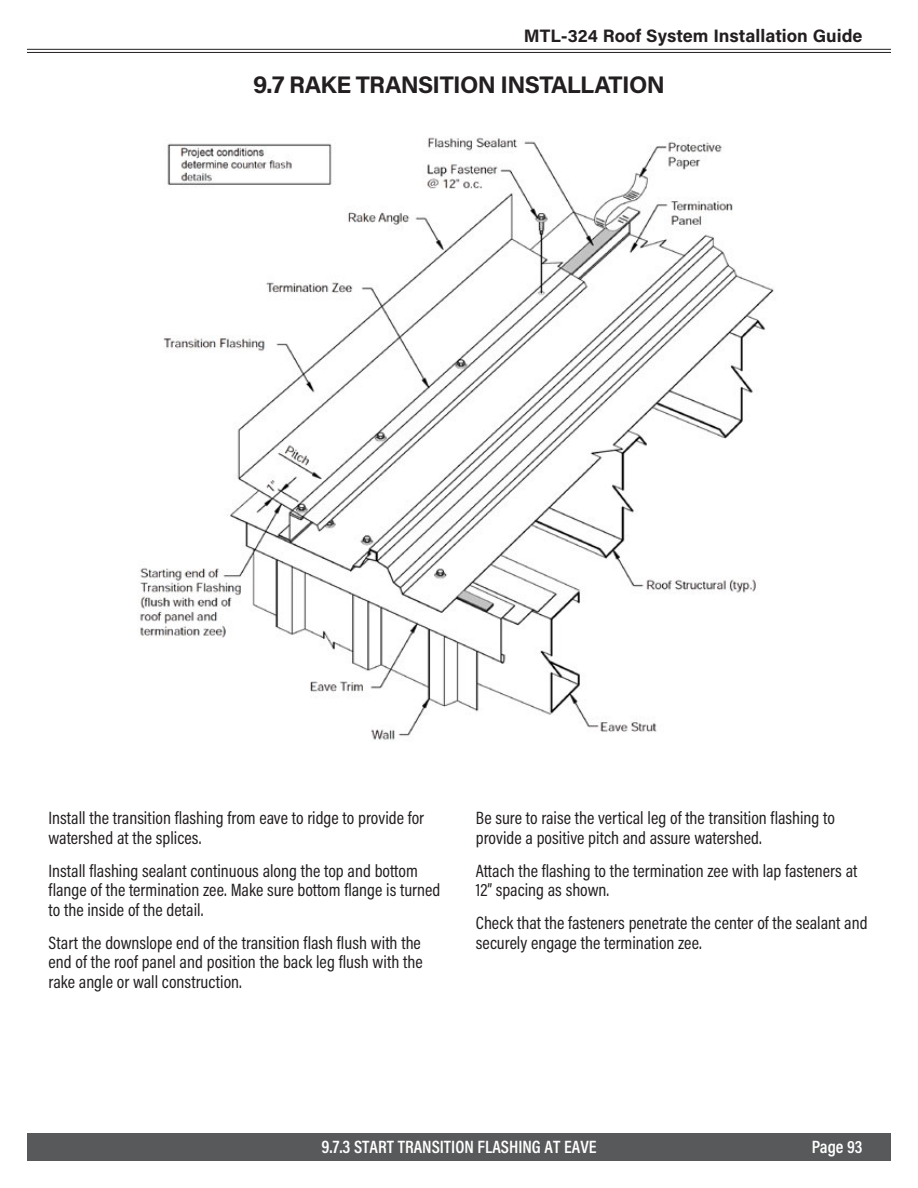
<style>
.page{position:relative;width:918px;height:1188px;background:#fff}
.page>*{position:absolute;margin:0;border:0;box-sizing:border-box;transform-origin:0 0}
.t1{font:700 24px "Acumin Pro";letter-spacing:-.025em;color:#231f20}
.t2{font:18px/19.5px "Acumin Pro Cond";color:#231f20}
.t3{font:600 18px "Acumin Pro Cond";color:#fff}
.t4{font:700 18px "Acumin Pro";color:#231f20}
</style>
<div class="page">
<div style="left:27px;top:1134px;width:864px;height:27px;background:#58595b"></div>
<hr style="left:27px;top:49px;width:864px;height:1px;background:#231f20">
<hr style="left:27px;top:52px;width:864px;height:1px;background:#231f20">
<img style="left:140px;top:137px;width:634px;height:604px">
<p class="t4" style="left:524px;top:23px;width:340px">MTL-324 Roof System Installation Guide</p>
<h1 class="t1" style="left:253px;top:68px;width:413px">9.7 RAKE TRANSITION INSTALLATION</h1>
<p class="t2" style="left:49px;top:808px;width:377px">Install the transition flashing from eave to ridge to provide for watershed at the splices.</p>
<p class="t2" style="left:49px;top:860px;width:393px">Install flashing sealant continuous along the top and bottom flange of the termination zee. Make sure bottom flange is turned to the inside of the detail.</p>
<p class="t2" style="left:49px;top:932px;width:376px;text-align:justify">Start the downslope end of the transition flash flush with the end of the roof panel and position the back leg flush with the rake angle or wall construction.</p>
<p class="t2" style="left:476px;top:808px;width:361px">Be sure to raise the vertical leg of the transition flashing to provide a positive pitch and assure watershed.</p>
<p class="t2" style="left:476px;top:860px;width:383px">Attach the flashing to the termination zee with lap fasteners at<br>12” spacing as shown.</p>
<p class="t2" style="left:476px;top:913px;width:393px">Check that the fasteners penetrate the center of the sealant and securely engage the termination zee.</p>
<p class="t3" style="left:321px;top:1135px;width:277px">9.7.3 START TRANSITION FLASHING AT EAVE</p>
<p class="t3" style="left:812px;top:1135px;width:52px">Page 93</p>
</div>
